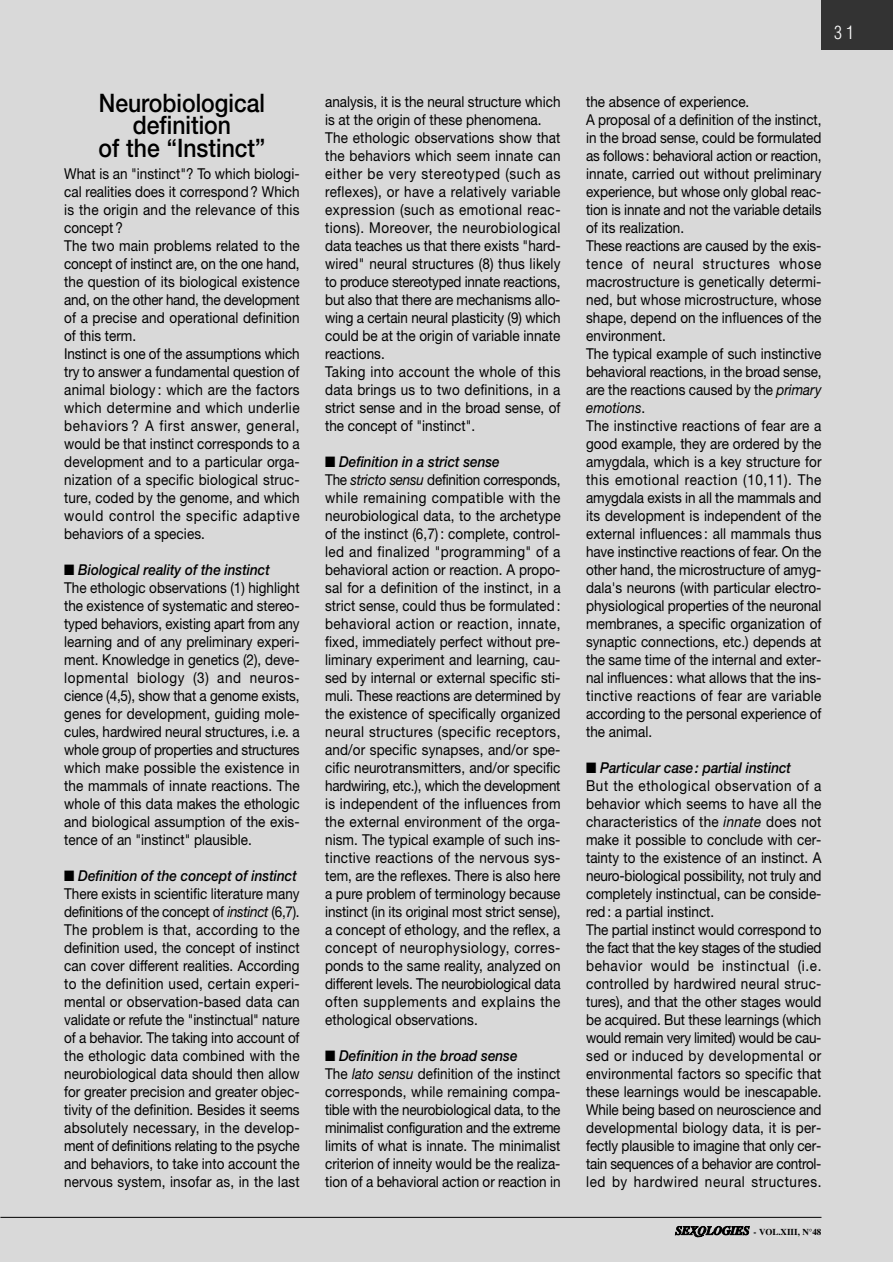
<style>
.page{position:relative;width:893px;height:1262px;background:#fff}
.page>*{position:absolute;margin:0;border:0;box-sizing:border-box;transform-origin:0 0}
.t1{font:500 25.5px/22.5px "Helvetica Neue";color:#000;text-align:center;scale:.9 1}
.t2{font:300 condensed 18px "Helvetica";color:#fff}
.t3{font:15px/18px "Helvetica Neue";color:#000;scale:.9 1}
.t4{font:700 9px "Times";color:#000}
.s1{font-weight:500;font-style:italic}
.s2{font-style:italic}
</style>
<div class="page">
<div style="left:0;top:0;width:892px;height:1262px;background:#d9d9d9"></div>
<div style="left:821px;top:0;width:71px;height:50px;background:#333"></div>
<hr style="left:0;top:1217px;width:821px;height:1px;background:#000">
<svg style="left:675px;top:1226px;width:74px;height:12px"></svg>
<h1 class="t1" style="left:98px;top:94px;width:187px">Neurobiological definition<br>of the “Instinct”</h1>
<p class="t3" style="left:64px;top:166px;width:263px">What is an "instinct"? To which biologi&shy;cal realities does it correspond ? Which is the origin and the relevance of this concept ?<br>The two main problems related to the concept of instinct are, on the one hand, the question of its biological existence and, on the other hand, the development of a precise and operational definition of this term.<br>Instinct is one of the assumptions which try to answer a fundamental question of animal biology : which are the factors which determine and which underlie behaviors ? A first answer, general, would be that instinct corresponds to a development and to a particular orga&shy;nization of a specific biological struc&shy;ture, coded by the genome, and which would control the specific adaptive behaviors of a species.</p>
<p class="t3" style="left:64px;top:562px;width:263px">■ <span class="s1">Biological reality of the instinct<br></span>The ethologic observations (1) highlight the existence of systematic and stereo&shy;typed behaviors, existing apart from any learning and of any preliminary experi&shy;ment. Knowledge in genetics (2), deve&shy;lopmental biology (3) and neuros&shy;cience (4,5), show that a genome exists, genes for development, guiding mole&shy;cules, hardwired neural structures, i.e. a whole group of properties and structures which make possible the existence in the mammals of innate reactions. The whole of this data makes the ethologic and biological assumption of the exis&shy;tence of an "instinct" plausible.</p>
<p class="t3" style="left:64px;top:868px;width:263px">■ <span class="s1">Definition of the concept of instinct </span>There exists in scientific literature many definitions of the concept of <span class="s2">instinct</span> (6,7).<br>The problem is that, according to the definition used, the concept of instinct can cover different realities. According to the definition used, certain experi&shy;mental or observation-based data can validate or refute the "instinctual" nature of a behavior. The taking into account of the ethologic data combined with the neurobiological data should then allow for greater precision and greater objec&shy;tivity of the definition. Besides it seems absolutely necessary, in the develop&shy;ment of definitions relating to the psyche and behaviors, to take into account the nervous system, insofar as, in the last</p>
<p class="t3" style="left:325px;top:94px;width:263px">analysis, it is the neural structure which is at the origin of these phenomena.<br>The ethologic observations show that the behaviors which seem innate can either be very stereotyped (such as reflexes), or have a relatively variable expression (such as emotional reac&shy;tions). Moreover, the neurobiological data teaches us that there exists "hard&shy;wired" neural structures (8) thus likely to produce stereotyped innate reactions, but also that there are mechanisms allo&shy;wing a certain neural plasticity (9) which could be at the origin of variable innate reactions.<br>Taking into account the whole of this data brings us to two definitions, in a strict sense and in the broad sense, of the concept of "instinct".</p>
<p class="t3" style="left:325px;top:454px;width:263px">■ <span class="s1">Definition in a strict sense<br></span>The <span class="s2">stricto sensu</span> definition corresponds, while remaining compatible with the neurobiological data, to the archetype of the instinct (6,7) : complete, control&shy;led and finalized "programming" of a behavioral action or reaction. A propo&shy;sal for a definition of the instinct, in a strict sense, could thus be formulated : behavioral action or reaction, innate, fixed, immediately perfect without pre&shy;liminary experiment and learning, cau&shy;sed by internal or external specific sti&shy;muli. These reactions are determined by the existence of specifically organized neural structures (specific receptors, and/or specific synapses, and/or spe&shy;cific neurotransmitters, and/or specific hardwiring, etc.), which the development is independent of the influences from the external environment of the orga&shy;nism. The typical example of such ins&shy;tinctive reactions of the nervous sys&shy;tem, are the reflexes. There is also here a pure problem of terminology because instinct (in its original most strict sense), a concept of ethology, and the reflex, a concept of neurophysiology, corres&shy;ponds to the same reality, analyzed on different levels. The neurobiological data often supplements and explains the ethological observations.</p>
<p class="t3" style="left:325px;top:1048px;width:263px">■ <span class="s1">Definition in the broad sense<br></span>The <span class="s2">lato sensu</span> definition of the instinct corresponds, while remaining compa&shy;tible with the neurobiological data, to the minimalist configuration and the extreme limits of what is innate. The minimalist criterion of inneity would be the realiza&shy;tion of a behavioral action or reaction in</p>
<p class="t2" style="left:834px;top:25px;width:21px">31</p>
<p class="t3" style="left:586px;top:94px;width:263px">the absence of experience.<br>A proposal of a definition of the instinct, in the broad sense, could be formulated as follows: behavioral action or reaction, innate, carried out without preliminary experience, but whose only global reac&shy;tion is innate and not the variable details of its realization.<br>These reactions are caused by the exis&shy;tence of neural structures whose macrostructure is genetically determi&shy;ned, but whose microstructure, whose shape, depend on the influences of the environment.<br>The typical example of such instinctive behavioral reactions, in the broad sense, are the reactions caused by the <span class="s2">primary emotions</span>.<br>The instinctive reactions of fear are a good example, they are ordered by the amygdala, which is a key structure for this emotional reaction (10,11). The amygdala exists in all the mammals and its development is independent of the external influences : all mammals thus have instinctive reactions of fear. On the other hand, the microstructure of amyg&shy;dala's neurons (with particular electro&shy;physiological properties of the neuronal membranes, a specific organization of synaptic connections, etc.) depends at the same time of the internal and exter&shy;nal influences: what allows that the ins&shy;tinctive reactions of fear are variable according to the personal experience of the animal.</p>
<p class="t3" style="left:586px;top:760px;width:263px">■ <span class="s1">Particular case : partial instinct<br></span>But the ethological observation of a behavior which seems to have all the characteristics of the <span class="s2">innate</span> does not make it possible to conclude with cer&shy;tainty to the existence of an instinct. A neuro-biological possibility, not truly and completely instinctual, can be conside&shy;red: a partial instinct.<br>The partial instinct would correspond to the fact that the key stages of the studied behavior would be instinctual (i.e. controlled by hardwired neural struc&shy;tures), and that the other stages would be acquired. But these learnings (which would remain very limited) would be cau&shy;sed or induced by developmental or environmental factors so specific that these learnings would be inescapable.<br>While being based on neuroscience and developmental biology data, it is per&shy;fectly plausible to imagine that only cer&shy;tain sequences of a behavior are control&shy;led by hardwired neural structures.</p>
<p class="t4" style="left:753px;top:1228px;width:69px">- VOL.XIII, N°48</p>
</div>
